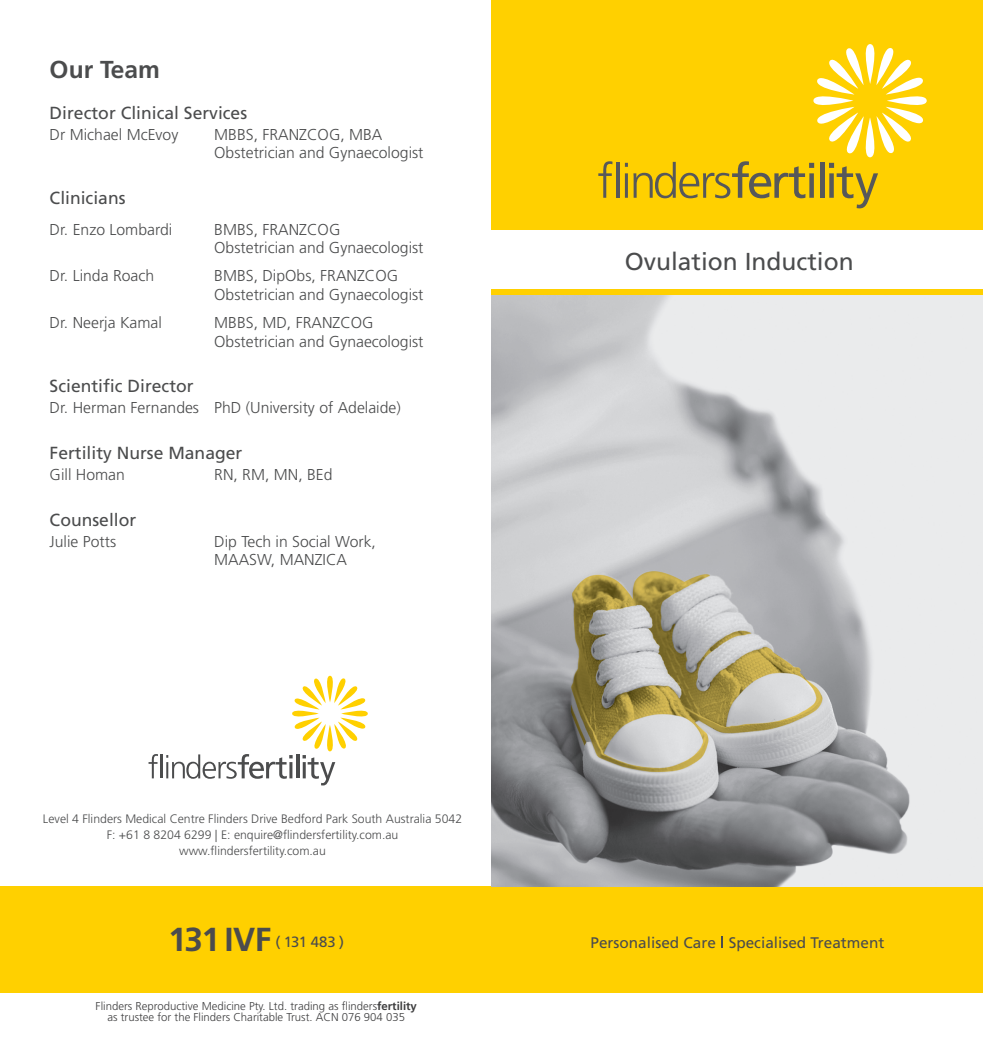
<style>
.page{position:relative;width:983px;height:1042px;background:#fff}
.page>*{position:absolute;margin:0;border:0;box-sizing:border-box;transform-origin:0 0}
.doctors_name{font:700 33.25px "Frutiger";letter-spacing:-.035em;color:#4b4c4d}
.doctors_name-2{font:24.5px "Frutiger";color:#4b4c4d}
.HEADING{font:700 24.5px "Frutiger";color:#4b4c4d}
.BODY{font:17.5px "Frutiger";color:#4b4c4d}
.BODY-2{font:300 15.75px/18.4px "Frutiger";color:#4b4c4d}
.t1{font:15.4px "Frutiger";color:#4b4c4d}
.doctors_name-3{font:14.88px "Frutiger";letter-spacing:-.025em;color:#4b4c4d}
.BODY-3{font:300 12.25px/15.8px "Frutiger";color:#4b4c4d;text-align:center}
.BODY-4{font:300 11.38px/11.4px "Frutiger";color:#3e3e3f;text-align:center}
.s1{font-weight:700}
</style>
<div class="page">
<div style="left:491px;top:0;width:491px;height:230px;background:#ffd000"></div>
<div style="left:0;top:886px;width:982px;height:106px;background:#ffd000"></div>
<svg style="left:598px;top:161px;width:14px;height:37px"></svg>
<hr style="left:616px;top:162px;width:3px;height:36px;background:#57585a">
<hr style="left:624px;top:173px;width:3px;height:25px;background:#57585a">
<svg style="left:624px;top:163px;width:3px;height:4px"></svg>
<svg style="left:633px;top:44px;width:293px;height:164px"></svg>
<img style="left:491px;top:295px;width:491px;height:591px">
<div style="left:491px;top:289px;width:491px;height:6px;background:#ffd000"></div>
<svg style="left:148px;top:754px;width:10px;height:24px"></svg>
<hr style="left:160px;top:754px;width:2px;height:24px;background:#4b4c4d">
<svg style="left:166px;top:676px;width:201px;height:109px"></svg>
<p class="HEADING" style="left:50px;top:55px;width:112px">Our Team</p>
<p class="BODY" style="left:50px;top:103px;width:199px">Director Clinical Services</p>
<p class="BODY-2" style="left:50px;top:125px;width:130px">Dr Michael McEvoy</p>
<p class="BODY-2" style="left:214px;top:125px;width:211px">MBBS, FRANZCOG, MBA<br>Obstetrician and Gynaecologist</p>
<p class="BODY" style="left:50px;top:188px;width:77px">Clinicians</p>
<p class="BODY-2" style="left:50px;top:220px;width:124px">Dr. Enzo Lombardi</p>
<p class="BODY-2" style="left:214px;top:220px;width:128px">BMBS, FRANZCOG</p>
<p class="BODY-2" style="left:214px;top:239px;width:211px">Obstetrician and Gynaecologist</p>
<p class="BODY-2" style="left:50px;top:267px;width:106px">Dr. Linda Roach</p>
<p class="BODY-2" style="left:214px;top:267px;width:185px">BMBS, DipObs, FRANZCOG</p>
<p class="BODY-2" style="left:214px;top:285px;width:211px">Obstetrician and Gynaecologist</p>
<p class="BODY-2" style="left:50px;top:314px;width:114px">Dr. Neerja Kamal</p>
<p class="BODY-2" style="left:214px;top:314px;width:211px">MBBS, MD, FRANZCOG<br>Obstetrician and Gynaecologist</p>
<p class="BODY" style="left:50px;top:376px;width:145px">Scientific Director</p>
<p class="BODY-2" style="left:50px;top:399px;width:352px">Dr. Herman Fernandes PhD (University of Adelaide)</p>
<p class="BODY" style="left:50px;top:443px;width:194px">Fertility Nurse Manager</p>
<p class="BODY-2" style="left:50px;top:465px;width:77px">Gill Homan</p>
<p class="BODY-2" style="left:214px;top:465px;width:120px">RN, RM, MN, BEd</p>
<p class="BODY" style="left:50px;top:509px;width:88px">Counsellor</p>
<p class="BODY-2" style="left:50px;top:532px;width:68px">Julie Potts</p>
<p class="BODY-2" style="left:214px;top:532px;width:163px">Dip Tech in Social Work,<br>MAASW, MANZICA</p>
<p class="BODY-3" style="left:43px;top:811px;width:420px">Level 4 Flinders Medical Centre Flinders Drive Bedford Park South Australia 5042</p>
<p class="BODY-3" style="left:107px;top:827px;width:293px">F: +61 8 8204 6299 | E: enquire@flindersfertility.com.au www.flindersfertility.com.au</p>
<p class="doctors_name-2" style="left:624px;top:247px;width:230px">Ovulation Induction</p>
<p class="doctors_name" style="left:168px;top:919px;width:105px">131 IVF</p>
<p class="doctors_name-3" style="left:275px;top:933px;width:70px">( 131 483 )</p>
<p class="t1" style="left:590px;top:933px;width:295px">Personalised Care Specialised Treatment</p>
<p class="BODY-4" style="left:96px;top:1000px;width:323px">Flinders Reproductive Medicine Pty. Ltd. trading as flinders<span class="s1">fertility </span>as trustee for the Flinders Charitable Trust. ACN 076 904 035</p>
</div>
